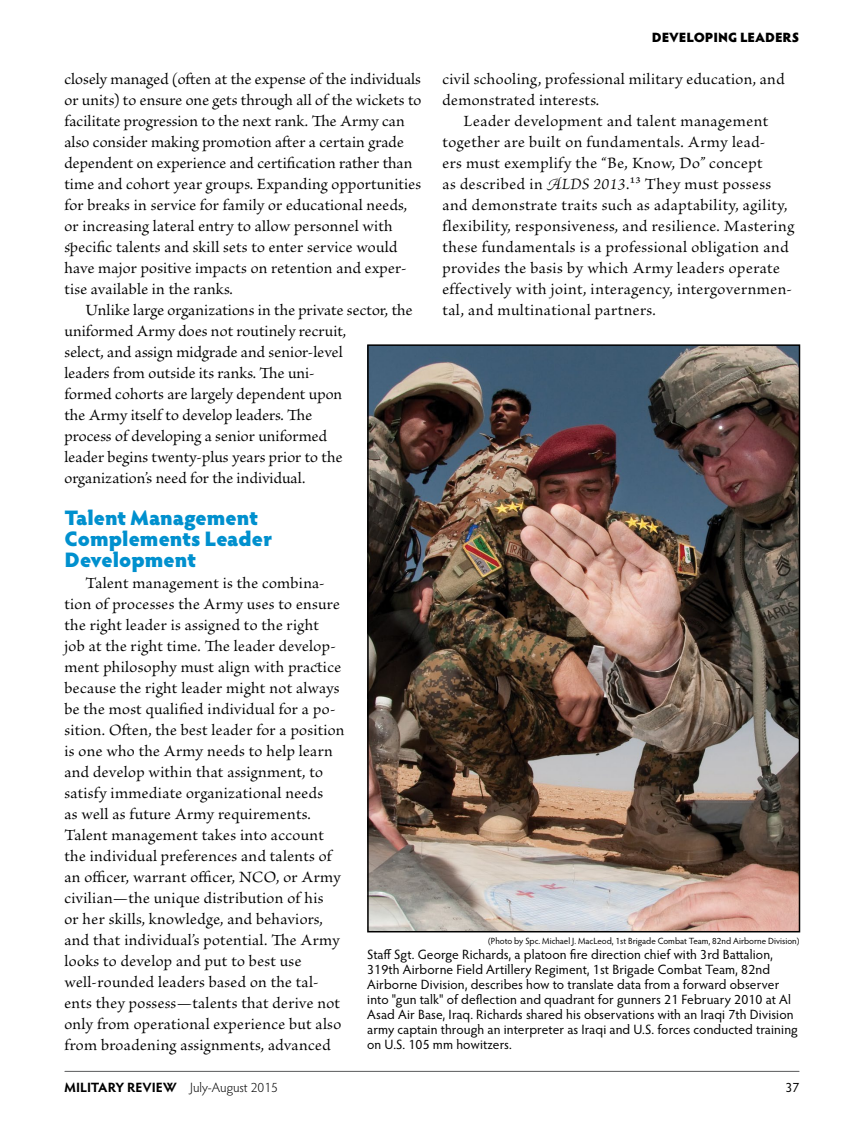
<style>
.page{position:relative;width:864px;height:1134px;background:#fff}
.page>*{position:absolute;margin:0;border:0;box-sizing:border-box;transform-origin:0 0}
.t1{font:900 21px/21px "Hypatia Sans Pro";color:#0090ce}
.t2{font:16.5px/21px "Brioso Pro";letter-spacing:.015em;color:#000}
.t3{font:13.5px/15px "Hypatia Sans Pro";letter-spacing:.01em;color:#000}
.t4{font:300 13.5px "Hypatia Sans Pro";color:#000}
.t5{font:900 13.5px "Hypatia Sans Pro";letter-spacing:-.005em;color:#000}
.t6{font:9px "Hypatia Sans Pro";color:#000}
.s1{font-style:italic}
.s2{font-weight:700}
</style>
<div class="page">
<hr style="left:65px;top:1071px;width:734px;height:1px;background:#58595b">
<img style="left:370px;top:347px;width:427px;height:582px">
<div style="left:367px;top:344px;width:433px;height:588px;border:2px solid #000"></div>
<p class="t5" style="left:652px;top:27px;width:149px">DEVELOPING LEADERS</p>
<p class="t2" style="left:64px;top:69px;width:358px">closely managed (often at the expense of the individuals or units) to ensure one gets through all of the wickets to facilitate progression to the next rank. The Army can also consider making promotion after a certain grade dependent on experience and certification rather than time and cohort year groups. Expanding opportunities for breaks in service for family or educational needs, or increasing lateral entry to allow personnel with specific talents and skill sets to enter service would have major positive impacts on retention and exper&shy;tise available in the ranks.</p>
<p class="t2" style="left:64px;top:300px;width:349px;text-indent:21px">Unlike large organizations in the private sector, the uniformed Army does not routinely recruit,<br>select, and assign midgrade and senior-level<br>leaders from outside its ranks. The uni-<br>formed cohorts are largely dependent upon<br>the Army itself to develop leaders. The<br>process of developing a senior uniformed<br>leader begins twenty-plus years prior to the organization’s need for the individual.</p>
<p class="t1" style="left:64px;top:506px;width:209px">Talent Management<br>Complements Leader<br>Development</p>
<p class="t2" style="left:65px;top:573px;width:282px;text-indent:21px">Talent management is the combina&shy;tion of processes the Army uses to ensure the right leader is assigned to the right<br>job at the right time. The leader develop&shy;ment philosophy must align with practice because the right leader might not always be the most qualified individual for a po&shy;sition. Often, the best leader for a position is one who the Army needs to help learn and develop within that assignment, to satisfy immediate organizational needs<br>as well as future Army requirements.<br>Talent management takes into account the individual preferences and talents of an officer, warrant officer, NCO, or Army civilian—the unique distribution of his<br>or her skills, knowledge, and behaviors, and that individual’s potential. The Army looks to develop and put to best use well-rounded leaders based on the tal&shy;ents they possess—talents that derive not only from operational experience but also from broadening assignments, advanced</p>
<p class="t2" style="left:443px;top:69px;width:344px">civil schooling, professional military education, and demonstrated interests.</p>
<p class="t2" style="left:443px;top:111px;width:353px;text-indent:21px">Leader development and talent management together are built on fundamentals. Army lead-<br>ers must exemplify the “Be, Know, Do” concept<br>as described in <span class="s1">ALDS 2013</span>.13 They must possess and demonstrate traits such as adaptability, agility, flexibility, responsiveness, and resilience. Mastering these fundamentals is a professional obligation and provides the basis by which Army leaders operate effectively with joint, interagency, intergovernmen&shy;tal, and multinational partners.</p>
<p class="t6" style="left:488px;top:935px;width:313px">(Photo by Spc. Michael J. MacLeod, 1st Brigade Combat Team, 82nd Airborne Division)</p>
<p class="t3" style="left:367px;top:947px;width:432px">Staff Sgt. George Richards, a platoon fire direction chief with 3rd Battalion, 319th Airborne Field Artillery Regiment, 1st Brigade Combat Team, 82nd Airborne Division, describes how to translate data from a forward observer into "gun talk" of deflection and quadrant for gunners 21 February 2010 at Al Asad Air Base, Iraq. Richards shared his observations with an Iraqi 7th Division army captain through an interpreter as Iraqi and U.S. forces conducted training on U.S. 105 mm howitzers.</p>
<p class="t4" style="left:64px;top:1079px;width:215px"><span class="s2">MILITARY REVIEW</span> July-August 2015</p>
<p class="t3" style="left:786px;top:1079px;width:15px">37</p>
</div>
